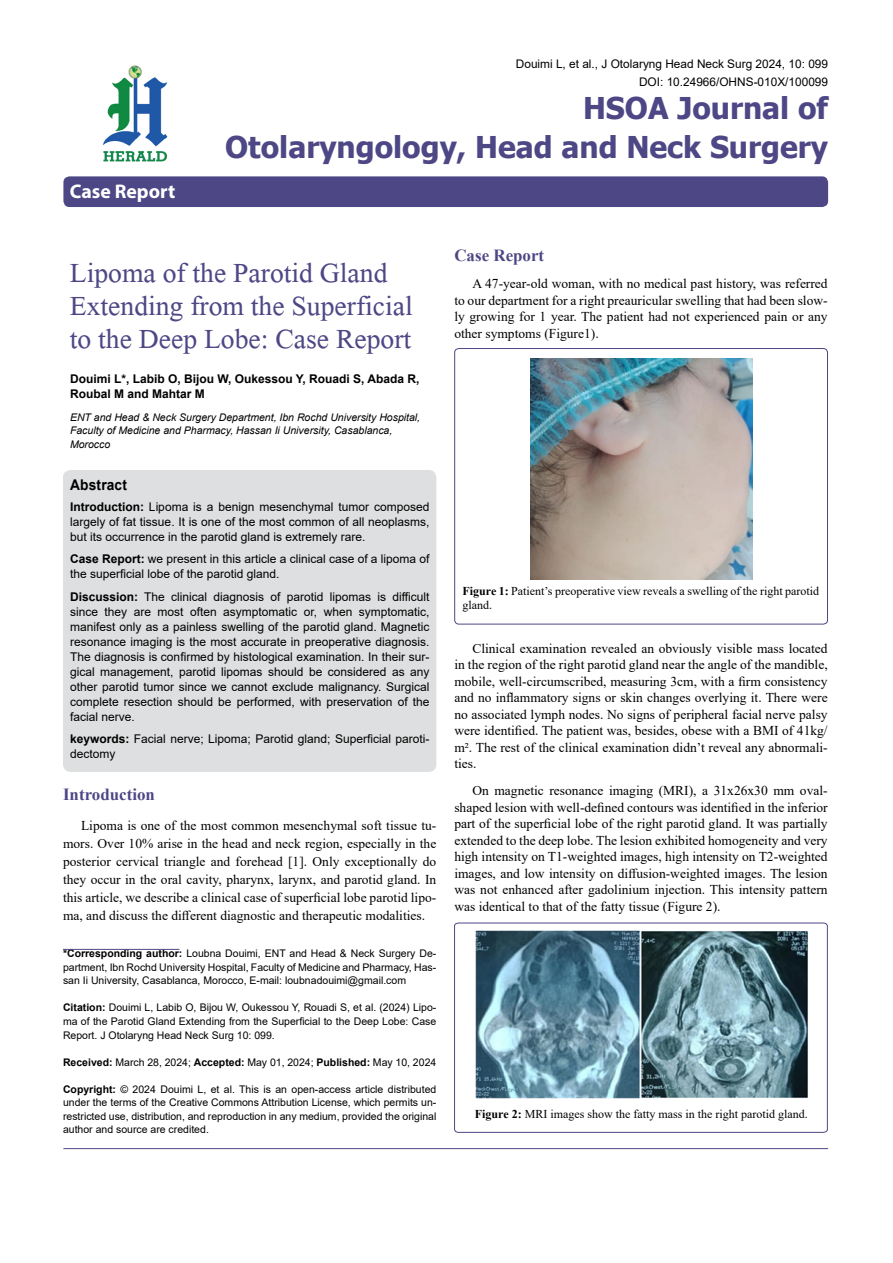
<style>
.page{position:relative;width:893px;height:1263px;background:#fff}
.page>*{position:absolute;margin:0;border:0;box-sizing:border-box;transform-origin:0 0}
.t1{font:41.25px/33px "Microsoft Himalaya";color:#4d4785}
.t2{font:700 30px/39px "Tahoma";color:#4d4785;text-align:right}
.t3{font:700 19.8px "Myriad Hebrew";color:#fff}
.t4{font:700 16.95px "Times New Roman";color:#4d4785}
.t5{font:700 14.85px "Arial";letter-spacing:.015em;color:#000;scale:.93 1}
.t6{font:13.5px/16.5px "Times New Roman";color:#000;text-align:justify}
.t7{font:12px/15px "Arial";color:#000;text-align:justify}
.t8{font:12px/13.5px "Times New Roman";color:#000}
.t9{font:700 12px/15px "Arial";color:#000}
.t10{font:11.85px/18px "Arial";color:#000;text-align:right}
.t11{font:10.5px/13.5px "Arial";color:#000;text-align:justify}
.t12{font:italic 10.5px/13.5px "Arial";color:#000}
.s1{font-weight:700}
</style>
<div class="page">
<div style="left:63px;top:176px;width:765px;height:31px;background:#4d4785;border-radius:6px"></div>
<hr style="left:63px;top:949px;width:116px;height:1px;background:#4d4785">
<img style="left:102px;top:65px;width:66px;height:97px">
<hr style="left:63px;top:1148px;width:765px;height:1px;background:#4d4785">
<div style="left:63px;top:470px;width:373px;height:302px;background:#dedfe0;border-radius:8px"></div>
<div style="left:454px;top:348px;width:374px;height:276px;border:1px solid #4d4785;border-radius:4px"></div>
<img style="left:531px;top:358px;width:221px;height:221px">
<svg style="left:454px;top:923px;width:374px;height:210px"></svg>
<img style="left:475px;top:929px;width:334px;height:170px">
<h3 class="t3" style="left:70px;top:180px;width:107px">Case Report</h3>
<p class="t10" style="left:516px;top:55px;width:314px">Douimi L, et al., J Otolaryng Head Neck Surg 2024, 10: 099<br>DOI: 10.24966/OHNS-010X/100099</p>
<h2 class="t2" style="left:225px;top:89px;width:604px">HSOA Journal of<br>Otolaryngology, Head and Neck Surgery</h2>
<h1 class="t1" style="left:70px;top:252px;width:344px">Lipoma of the Parotid Gland<br>Extending from the Superficial to the Deep Lobe: Case Report</h1>
<p class="t9" style="left:70px;top:372px;width:351px">Douimi L*, Labib O, Bijou W, Oukessou Y, Rouadi S, Abada R,<br>Roubal M and Mahtar M</p>
<p class="t12" style="left:70px;top:410px;width:352px">ENT and Head &amp; Neck Surgery Department, Ibn Rochd University Hospital,<br>Faculty of Medicine and Pharmacy, Hassan Ii University, Casablanca,<br>Morocco</p>
<p class="t5" style="left:70px;top:474px;width:63px">Abstract</p>
<p class="t7" style="left:70px;top:499px;width:361px"><span class="s1">Introduction:</span> Lipoma is a benign mesenchymal tumor composed largely of fat tissue. It is one of the most common of all neoplasms, but its occurrence in the parotid gland is extremely rare.</p>
<p class="t7" style="left:70px;top:551px;width:361px"><span class="s1">Case Report:</span> we present in this article a clinical case of a lipoma of the superficial lobe of the parotid gland.</p>
<p class="t7" style="left:70px;top:589px;width:361px"><span class="s1">Discussion:</span> The clinical diagnosis of parotid lipomas is difficult since they are most often asymptomatic or, when symptomatic, manifest only as a painless swelling of the parotid gland. Magnetic resonance imaging is the most accurate in preoperative diagnosis.<br>The diagnosis is confirmed by histological examination. In their sur&shy;gical management, parotid lipomas should be considered as any other parotid tumor since we cannot exclude malignancy. Surgical complete resection should be performed, with preservation of the facial nerve.</p>
<p class="t7" style="left:70px;top:731px;width:361px"><span class="s1">keywords:</span> Facial nerve; Lipoma; Parotid gland; Superficial paroti&shy;dectomy</p>
<p class="t4" style="left:63px;top:782px;width:93px">Introduction</p>
<p class="t6" style="left:63px;top:816px;width:375px;line-height:18px;text-indent:18px">Lipoma is one of the most common mesenchymal soft tissue tu&shy;mors. Over 10% arise in the head and neck region, especially in the posterior cervical triangle and forehead [1]. Only exceptionally do they occur in the oral cavity, pharynx, larynx, and parotid gland. In this article, we describe a clinical case of superficial lobe parotid lipo&shy;ma, and discuss the different diagnostic and therapeutic modalities.</p>
<p class="t11" style="left:63px;top:947px;width:375px"><span class="s1">*Corresponding author:</span> Loubna Douimi, ENT and Head &amp; Neck Surgery De&shy;partment, Ibn Rochd University Hospital, Faculty of Medicine and Pharmacy, Has&shy;san Ii University, Casablanca, Morocco, E-mail: loubnadouimi@gmail.com</p>
<p class="t11" style="left:63px;top:1001px;width:375px"><span class="s1">Citation:</span> Douimi L, Labib O, Bijou W, Oukessou Y, Rouadi S, et al. (2024) Lipo&shy;ma of the Parotid Gland Extending from the Superficial to the Deep Lobe: Case Report. J Otolaryng Head Neck Surg 10: 099.</p>
<p class="t11" style="left:63px;top:1055px;width:375px"><span class="s1">Received:</span> March 28, 2024; <span class="s1">Accepted:</span> May 01, 2024; <span class="s1">Published:</span> May 10, 2024</p>
<p class="t11" style="left:63px;top:1082px;width:375px"><span class="s1">Copyright:</span> © 2024 Douimi L, et al. This is an open-access article distributed under the terms of the Creative Commons Attribution License, which permits un&shy;restricted use, distribution, and reproduction in any medium, provided the original author and source are credited.</p>
<p class="t4" style="left:454px;top:243px;width:91px">Case Report</p>
<p class="t6" style="left:454px;top:275px;width:375px;text-indent:18px">A 47-year-old woman, with no medical past history, was referred to our department for a right preauricular swelling that had been slow&shy;ly growing for 1 year. The patient had not experienced pain or any other symptoms (Figure1).</p>
<p class="t8" style="left:463px;top:584px;width:358px"><span class="s1">Figure 1:</span> Patient’s preoperative view reveals a swelling of the right parotid gland.</p>
<p class="t6" style="left:454px;top:640px;width:375px;text-indent:18px">Clinical examination revealed an obviously visible mass located in the region of the right parotid gland near the angle of the mandible, mobile, well-circumscribed, measuring 3cm, with a firm consistency and no inflammatory signs or skin changes overlying it. There were no associated lymph nodes. No signs of peripheral facial nerve palsy were identified. The patient was, besides, obese with a BMI of 41kg/ m². The rest of the clinical examination didn’t reveal any abnormali&shy;ties.</p>
<p class="t6" style="left:454px;top:782px;width:375px;text-indent:18px">On magnetic resonance imaging (MRI), a 31x26x30 mm oval&shy;shaped lesion with well-defined contours was identified in the inferior part of the superficial lobe of the right parotid gland. It was partially extended to the deep lobe. The lesion exhibited homogeneity and very high intensity on T1-weighted images, high intensity on T2-weighted images, and low intensity on diffusion-weighted images. The lesion was not enhanced after gadolinium injection. This intensity pattern was identical to that of the fatty tissue (Figure 2).</p>
<p class="t8" style="left:475px;top:1106px;width:334px"><span class="s1">Figure 2:</span> MRI images show the fatty mass in the right parotid gland.</p>
</div>
